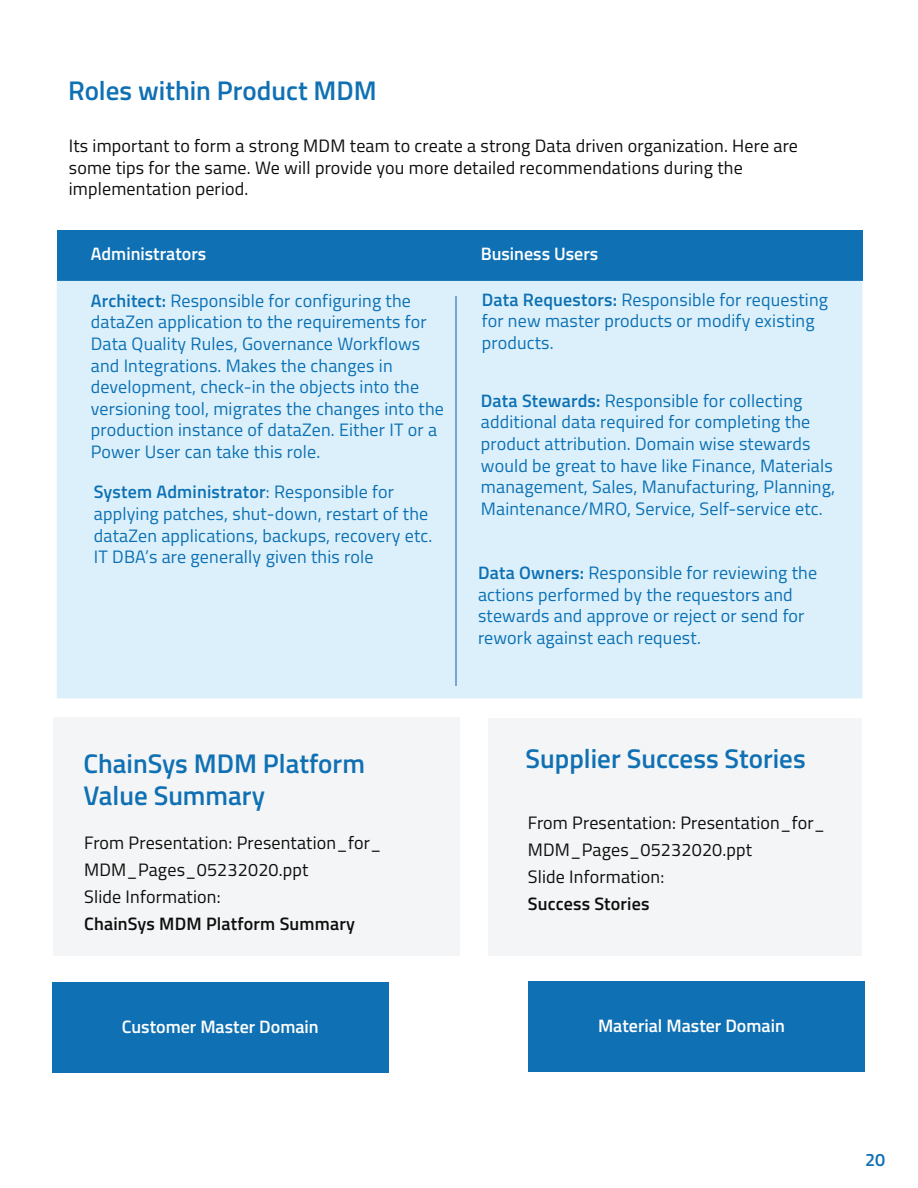
<style>
.page{position:relative;width:918px;height:1188px;background:#fff}
.page>*{position:absolute;margin:0;border:0;box-sizing:border-box;transform-origin:0 0}
.t1{font:600 27px/32.4px "Titillium";color:#0f70b3}
.t2{font:18px/21.6px "Titillium";letter-spacing:.01em;color:#0c71b4}
.t3{font:18px/27px "Titillium";letter-spacing:.01em;color:#0d0e0d}
.t4{font:600 18px "Titillium";color:#fff}
.t5{font:600 18px "Titillium";letter-spacing:.01em;color:#0d0e0d}
.t6{font:600 18px "Titillium";color:#0f70b3}
.s1{font-weight:600}
</style>
<div class="page">
<div style="left:57px;top:230px;width:806px;height:50px;background:#0f70b3"></div>
<div style="left:57px;top:281px;width:805px;height:417px;background:#dcf0fb"></div>
<hr style="left:456px;top:296px;width:1px;height:389px;background:#7ba3d2">
<div style="left:52px;top:983px;width:337px;height:90px;background:#0f70b3"></div>
<div style="left:528px;top:982px;width:337px;height:90px;background:#0f70b3"></div>
<div style="left:53px;top:718px;width:406px;height:238px;background:#f4f5f6"></div>
<div style="left:488px;top:718px;width:374px;height:238px;background:#f4f5f6"></div>
<h1 class="t1" style="left:68px;top:73px;width:310px">Roles within Product MDM</h1>
<p class="t3" style="left:69px;top:134px;width:731px;line-height:21.6px">Its important to form a strong MDM team to create a strong Data driven organization. Here are some tips for the same. We will provide you more detailed recommendations during the implementation period.</p>
<p class="t4" style="left:91px;top:240px;width:117px">Administrators</p>
<p class="t4" style="left:481px;top:240px;width:119px">Business Users</p>
<p class="t2" style="left:91px;top:289px;width:355px"><span class="s1">Architect:</span> Responsible for configuring the dataZen application to the requirements for Data Quality Rules, Governance Workflows and Integrations. Makes the changes in development, check-in the objects into the versioning tool, migrates the changes into the production instance of dataZen. Either IT or a Power User can take this role.</p>
<p class="t2" style="left:94px;top:480px;width:340px"><span class="s1">System Administrator</span>: Responsible for applying patches, shut-down, restart of the dataZen applications, backups, recovery etc.<br>IT DBA’s are generally given this role</p>
<p class="t2" style="left:482px;top:288px;width:348px"><span class="s1">Data Requestors:</span> Responsible for requesting for new master products or modify existing products.</p>
<p class="t2" style="left:481px;top:389px;width:356px"><span class="s1">Data Stewards:</span> Responsible for collecting additional data required for completing the product attribution. Domain wise stewards would be great to have like Finance, Materials management, Sales, Manufacturing, Planning, Maintenance/MRO, Service, Self-service etc.</p>
<p class="t2" style="left:478px;top:561px;width:341px"><span class="s1">Data Owners:</span> Responsible for reviewing the actions performed by the requestors and stewards and approve or reject or send for rework against each request.</p>
<h1 class="t1" style="left:83px;top:746px;width:283px">ChainSys MDM Platform<br>Value Summary</h1>
<p class="t3" style="left:84px;top:829px;width:299px">From Presentation: Presentation_for_<br>MDM_Pages_05232020.ppt<br>Slide Information:</p>
<p class="t5" style="left:84px;top:910px;width:272px">ChainSys MDM Platform Summary</p>
<h1 class="t1" style="left:526px;top:741px;width:282px">Supplier Success Stories</h1>
<p class="t3" style="left:528px;top:808px;width:299px">From Presentation: Presentation_for_<br>MDM_Pages_05232020.ppt<br>Slide Information:</p>
<p class="t5" style="left:528px;top:890px;width:123px">Success Stories</p>
<p class="t4" style="left:122px;top:1013px;width:198px">Customer Master Domain</p>
<p class="t4" style="left:598px;top:1012px;width:188px">Material Master Domain</p>
<p class="t6" style="left:865px;top:1147px;width:22px">20</p>
</div>
